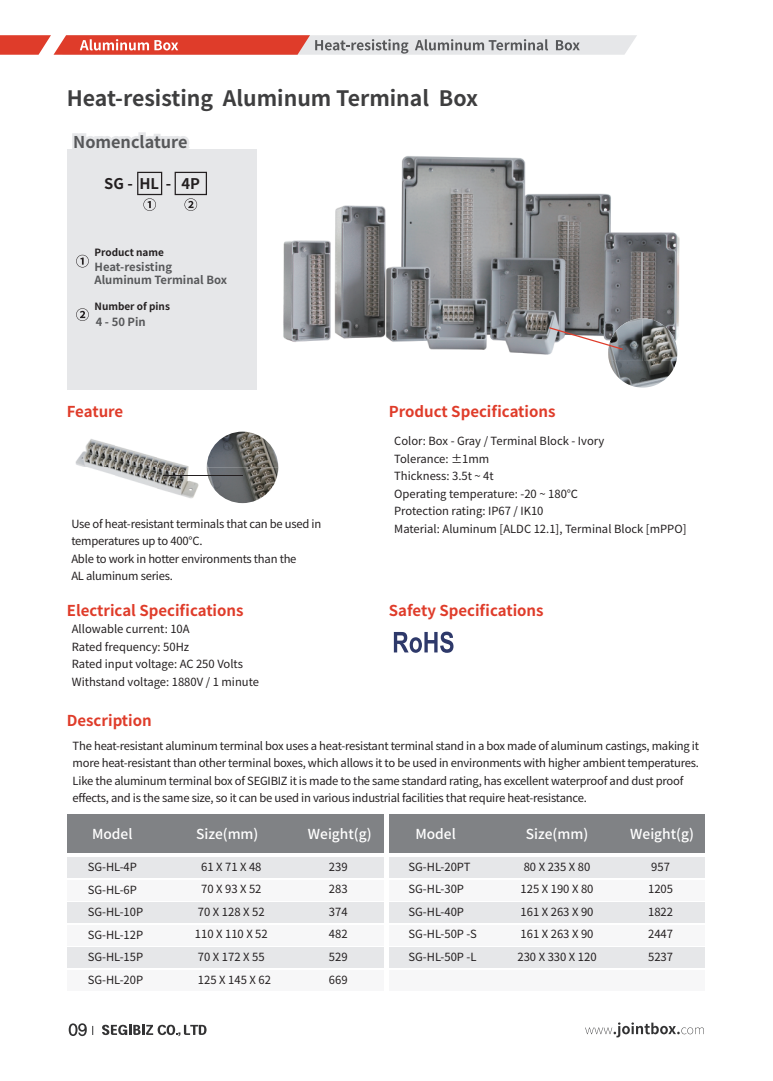
<style>
.page{position:relative;width:773px;height:1081px;background:#fff}
.page>*{position:absolute;margin:0;border:0;box-sizing:border-box;transform-origin:0 0}
.t1{font:700 21.25px "Noto Sans CJ Kkr";color:#3e3e3f}
.t2{font:700 16.25px "Noto Sans CJ Kkr";color:#57585a}
.t3{font:700 15px "Noto Sans CJ Kkr";color:#df3c2a}
.t4{font:700 14.75px "Noto Sans CJ Kkr";color:#231f20}
.t5{font:500 13.75px "Noto Sans CJ Kkr";color:#fff}
.t6{font:11.25px/17.5px "Noto Sans CJ Kkr";letter-spacing:-.02em;color:#231f20}
.t7{font:11.25px/17.5px "Noto Sans CJ Kkr";color:#231f20}
.t8{font:700 11.25px/13.5px "Noto Sans CJ Kkr";color:#57585a}
.t9{font:700 10px "Noto Sans CJ Kkr";color:#231f20}
</style>
<div class="page">
<svg style="left:0;top:35px;width:637px;height:20px"></svg>
<svg style="left:585px;top:1022px;width:118px;height:15px"></svg>
<svg style="left:69px;top:1023px;width:18px;height:13px"></svg>
<svg style="left:102px;top:1024px;width:104px;height:12px"></svg>
<div style="left:67px;top:149px;width:189px;height:241px;background:#e6e7e9"></div>
<svg style="left:137px;top:172px;width:25px;height:39px"></svg>
<svg style="left:174px;top:172px;width:33px;height:39px"></svg>
<svg style="left:76px;top:308px;width:13px;height:13px"></svg>
<svg style="left:76px;top:255px;width:13px;height:12px"></svg>
<svg style="left:72px;top:132px;width:118px;height:17px"></svg>
<img style="left:283px;top:156px;width:397px;height:201px">
<img style="left:609px;top:361px;width:27px;height:26px">
<img style="left:608px;top:318px;width:69px;height:43px">
<svg style="left:549px;top:327px;width:73px;height:23px"></svg>
<svg style="left:394px;top:631px;width:59px;height:22px"></svg>
<img style="left:75px;top:439px;width:124px;height:60px">
<img style="left:207px;top:432px;width:71px;height:71px">
<hr style="left:163px;top:475px;width:79px;height:1px;background:#231f20">
<div style="left:389px;top:857px;width:315px;height:21px;background:#e6e7e9"></div>
<div style="left:389px;top:880px;width:315px;height:20px;background:#f7f7f8"></div>
<div style="left:389px;top:902px;width:315px;height:21px;background:#e6e7e9"></div>
<div style="left:389px;top:925px;width:315px;height:20px;background:#f7f7f8"></div>
<div style="left:389px;top:970px;width:315px;height:21px;background:#f7f7f8"></div>
<div style="left:389px;top:947px;width:315px;height:21px;background:#e6e7e9"></div>
<div style="left:67px;top:947px;width:316px;height:21px;background:#e6e7e9"></div>
<div style="left:67px;top:814px;width:316px;height:39px;background:#808285"></div>
<div style="left:67px;top:857px;width:316px;height:21px;background:#e6e7e9"></div>
<div style="left:67px;top:880px;width:316px;height:20px;background:#f7f7f8"></div>
<div style="left:67px;top:902px;width:316px;height:21px;background:#e6e7e9"></div>
<div style="left:67px;top:925px;width:316px;height:20px;background:#f7f7f8"></div>
<div style="left:67px;top:970px;width:316px;height:21px;background:#f7f7f8"></div>
<div style="left:389px;top:814px;width:315px;height:39px;background:#808285"></div>
<h1 class="t1" style="left:67px;top:87px;width:412px">Heat-resisting Aluminum Terminal Box</h1>
<h2 class="t2" style="left:73px;top:133px;width:116px">Nomenclature</h2>
<h3 class="t4" style="left:104px;top:175px;width:97px">SG - HL - 4P</h3>
<p class="t9" style="left:94px;top:247px;width:71px">Product name</p>
<p class="t8" style="left:94px;top:260px;width:134px">Heat-resisting<br>Aluminum Terminal Box</p>
<p class="t9" style="left:94px;top:300px;width:77px">Number of pins</p>
<p class="t8" style="left:96px;top:315px;width:51px">4 - 50 Pin</p>
<h3 class="t3" style="left:67px;top:403px;width:58px">Feature</h3>
<p class="t6" style="left:71px;top:515px;width:251px">Use of heat-resistant terminals that can be used in temperatures up to 400°C.<br>Able to work in hotter environments than the<br>AL aluminum series.</p>
<h3 class="t3" style="left:389px;top:403px;width:168px">Product Specifications</h3>
<p class="t7" style="left:394px;top:433px;width:294px">Color: Box - Gray / Terminal Block - Ivory<br>Tolerance: ±1mm<br>Thickness: 3.5t ~ 4t<br>Operating temperature: -20 ~ 180℃<br>Protection rating: IP67 / IK10<br>Material: Aluminum [ALDC 12.1], Terminal Block [mPPO]</p>
<h3 class="t3" style="left:67px;top:602px;width:178px">Electrical Specifications</h3>
<h3 class="t3" style="left:389px;top:602px;width:156px">Safety Specifications</h3>
<p class="t7" style="left:72px;top:620px;width:189px">Allowable current: 10A<br>Rated frequency: 50Hz<br>Rated input voltage: AC 250 Volts<br>Withstand voltage: 1880V / 1 minute</p>
<h3 class="t3" style="left:67px;top:712px;width:86px">Description</h3>
<p class="t6" style="left:73px;top:737px;width:628px">The heat-resistant aluminum terminal box uses a heat-resistant terminal stand in a box made of aluminum castings, making it more heat-resistant than other terminal boxes, which allows it to be used in environments with higher ambient temperatures.<br>Like the aluminum terminal box of SEGIBIZ it is made to the same standard rating, has excellent waterproof and dust proof effects, and is the same size, so it can be used in various industrial facilities that require heat-resistance.</p>
<p class="t5" style="left:92px;top:826px;width:42px">Model</p>
<p class="t5" style="left:196px;top:826px;width:64px">Size(mm)</p>
<p class="t7" style="left:198px;top:855px;width:68px;line-height:22.6px">61 X 71 X 48<br>70 X 93 X 52<br>70 X 128 X 52</p>
<p class="t7" style="left:88px;top:855px;width:57px;line-height:22.6px">SG-HL-4P<br>SG-HL-6P<br>SG-HL-10P</p>
<p class="t7" style="left:88px;top:923px;width:57px;line-height:22.6px">SG-HL-12P<br>SG-HL-15P</p>
<p class="t7" style="left:195px;top:923px;width:74px;line-height:22.6px">110 X 110 X 52<br>70 X 172 X 55</p>
<p class="t5" style="left:308px;top:826px;width:65px">Weight(g)</p>
<p class="t6" style="left:329px;top:855px;width:20px;line-height:22.6px;text-align:justify">239<br>283<br>374<br>482<br>529</p>
<p class="t6" style="left:88px;top:971px;width:57px">SG-HL-20P</p>
<p class="t6" style="left:198px;top:971px;width:74px">125 X 145 X 62</p>
<p class="t6" style="left:329px;top:971px;width:20px">669</p>
<p class="t5" style="left:415px;top:826px;width:42px">Model</p>
<p class="t5" style="left:525px;top:826px;width:64px">Size(mm)</p>
<p class="t5" style="left:630px;top:826px;width:65px">Weight(g)</p>
<p class="t6" style="left:408px;top:858px;width:63px">SG-HL-20PT</p>
<p class="t6" style="left:523px;top:858px;width:68px">80 X 235 X 80</p>
<p class="t6" style="left:651px;top:858px;width:20px">957</p>
<p class="t6" style="left:408px;top:881px;width:57px">SG-HL-30P</p>
<p class="t6" style="left:520px;top:881px;width:74px">125 X 190 X 80</p>
<p class="t6" style="left:648px;top:881px;width:26px">1205</p>
<p class="t6" style="left:408px;top:903px;width:57px">SG-HL-40P</p>
<p class="t6" style="left:520px;top:903px;width:74px">161 X 263 X 90</p>
<p class="t6" style="left:648px;top:903px;width:26px">1822</p>
<p class="t6" style="left:408px;top:948px;width:70px">SG-HL-50P -L</p>
<p class="t7" style="left:517px;top:948px;width:81px">230 X 330 X 120</p>
<p class="t6" style="left:648px;top:948px;width:26px">5237</p>
<p class="t6" style="left:408px;top:925px;width:70px">SG-HL-50P -S</p>
<p class="t6" style="left:520px;top:925px;width:74px">161 X 263 X 90</p>
<p class="t6" style="left:648px;top:925px;width:26px">2447</p>
</div>
